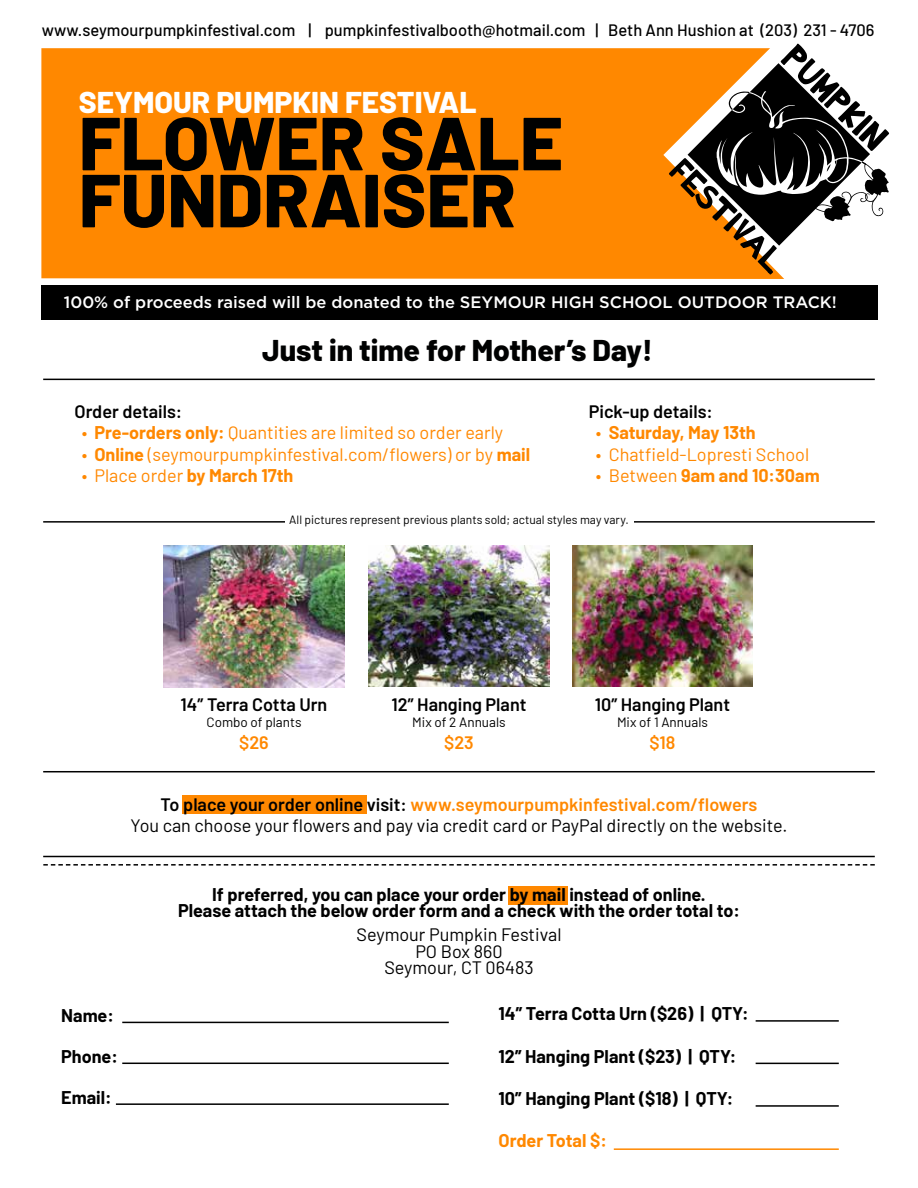
<style>
.page{position:relative;width:918px;height:1188px;background:#fff}
.page>*{position:absolute;margin:0;border:0;box-sizing:border-box;transform-origin:0 0}
.t1{font:800 75px/57px "Barlow";color:#000101}
.t2{font:800 30px "Barlow";color:#000101}
.t3{font:800 30px "Barlow";color:#fff}
.t4{font:700 18px/16.5px "Barlow";color:#000;text-align:center}
.t5{font:18px/16.5px "Barlow";color:#000;text-align:center}
.t6{font:18px "Barlow";color:#f80}
.t7{font:600 18px "Barlow";color:#000}
.t8{font:700 18px "Barlow";color:#f80}
.t9{font:600 18px "Barlow";color:#f80}
.t10{font:500 16.5px "Barlow";color:#000101}
.t11{font:500 16.5px "Gotham";color:#fff}
.t12{font:13.5px "Barlow";color:#000}
.t13{font:12px "Barlow";color:#000}
.s1{font-weight:700}
.s2{font-weight:400}
.s3{font-weight:600}
.s4{font-weight:600;color:#f80}
</style>
<div class="page">
<div style="left:508px;top:886px;width:60px;height:18px;background:#f80"></div>
<div style="left:182px;top:795px;width:184px;height:18px;background:#f80"></div>
<div style="left:41px;top:48px;width:743px;height:231px;background:#f80"></div>
<svg style="left:669px;top:44px;width:220px;height:230px"></svg>
<div style="left:42px;top:286px;width:836px;height:34px;background:#000"></div>
<hr style="left:43px;top:856px;width:832px;height:1px;background:#000">
<svg style="left:43px;top:864px;width:832px;height:2px"></svg>
<hr style="left:43px;top:771px;width:832px;height:1px;background:#000">
<hr style="left:43px;top:379px;width:832px;height:1px;background:#000">
<hr style="left:43px;top:521px;width:832px;height:2px;background:#000">
<hr style="left:614px;top:1148px;width:225px;height:2px;background:#f80">
<hr style="left:122px;top:1022px;width:327px;height:1px;background:#000">
<hr style="left:756px;top:1020px;width:83px;height:2px;background:#000">
<hr style="left:756px;top:1063px;width:83px;height:1px;background:#000">
<hr style="left:756px;top:1105px;width:83px;height:2px;background:#000">
<hr style="left:122px;top:1063px;width:327px;height:1px;background:#000">
<hr style="left:116px;top:1103px;width:333px;height:2px;background:#000">
<img style="left:164px;top:545px;width:180px;height:142px">
<img style="left:369px;top:545px;width:180px;height:141px">
<img style="left:572px;top:545px;width:181px;height:141px">
<div style="left:285px;top:512px;width:348px;height:18px;background:#fff"></div>
<p class="t10" style="left:42px;top:20px;width:834px">www.seymourpumpkinfestival.com | pumpkinfestivalbooth@hotmail.com | Beth Ann Hushion at (203) 231 - 4706</p>
<h2 class="t3" style="left:79px;top:83px;width:399px">SEYMOUR PUMPKIN FESTIVAL</h2>
<h1 class="t1" style="left:79px;top:112px;width:486px">FLOWER SALE<br>FUNDRAISER</h1>
<p class="t11" style="left:64px;top:291px;width:775px">100% of proceeds raised will be donated to the SEYMOUR HIGH SCHOOL OUTDOOR TRACK!</p>
<h2 class="t2" style="left:262px;top:331px;width:392px">Just in time for Mother’s Day!</h2>
<p class="t7" style="left:75px;top:400px;width:109px">Order details:</p>
<p class="t6" style="left:82px;top:421px;width:423px">• <span class="s1">Pre-orders only:</span> Quantities are limited so order early</p>
<p class="t6" style="left:82px;top:443px;width:450px">• <span class="s1">Online</span> (seymourpumpkinfestival.com/flowers) or by <span class="s1">mail</span></p>
<p class="t6" style="left:82px;top:464px;width:213px">• Place order <span class="s1">by March 17th</span></p>
<p class="t7" style="left:589px;top:400px;width:126px">Pick-up details:</p>
<p class="t8" style="left:596px;top:421px;width:161px"><span class="s2">•</span> Saturday, May 13th</p>
<p class="t6" style="left:596px;top:443px;width:215px">• Chatfield-Lopresti School</p>
<p class="t8" style="left:596px;top:464px;width:225px"><span class="s2">• Between</span> 9am and 10:30am</p>
<p class="t13" style="left:289px;top:512px;width:341px">All pictures represent previous plants sold; actual styles may vary.</p>
<p class="t7" style="left:181px;top:693px;width:148px">14” Terra Cotta Urn</p>
<p class="t12" style="left:207px;top:713px;width:96px">Combo of plants</p>
<p class="t9" style="left:239px;top:731px;width:31px">$26</p>
<p class="t7" style="left:391px;top:693px;width:137px">12” Hanging Plant</p>
<p class="t12" style="left:412px;top:713px;width:95px">Mix of 2 Annuals</p>
<p class="t9" style="left:444px;top:731px;width:31px">$23</p>
<p class="t7" style="left:595px;top:693px;width:137px">10” Hanging Plant</p>
<p class="t12" style="left:617px;top:713px;width:92px">Mix of 1 Annuals</p>
<p class="t9" style="left:649px;top:731px;width:28px">$18</p>
<p class="t5" style="left:131px;top:793px;width:658px;line-height:21.6px"><span class="s3">To place your order online visit:</span> <span class="s4">www.seymourpumpkinfestival.com/flowers<br></span>You can choose your flowers and pay via credit card or PayPal directly on the website.</p>
<p class="t4" style="left:178px;top:885px;width:563px">If preferred, you can place your order by mail instead of online.<br>Please attach the below order form and a check with the order total to:</p>
<p class="t5" style="left:357px;top:926px;width:206px">Seymour Pumpkin Festival<br>PO Box 860<br>Seymour, CT 06483</p>
<p class="t4" style="left:61px;top:1006px;width:54px">Name:</p>
<p class="t4" style="left:499px;top:1005px;width:252px">14” Terra Cotta Urn ($26) | QTY:</p>
<p class="t4" style="left:499px;top:1047px;width:239px">12” Hanging Plant ($23) | QTY:</p>
<p class="t4" style="left:499px;top:1090px;width:236px">10” Hanging Plant ($18) | QTY:</p>
<p class="t4" style="left:61px;top:1047px;width:58px">Phone:</p>
<p class="t4" style="left:61px;top:1088px;width:52px">Email:</p>
<p class="t8" style="left:499px;top:1129px;width:110px">Order Total $:</p>
</div>
